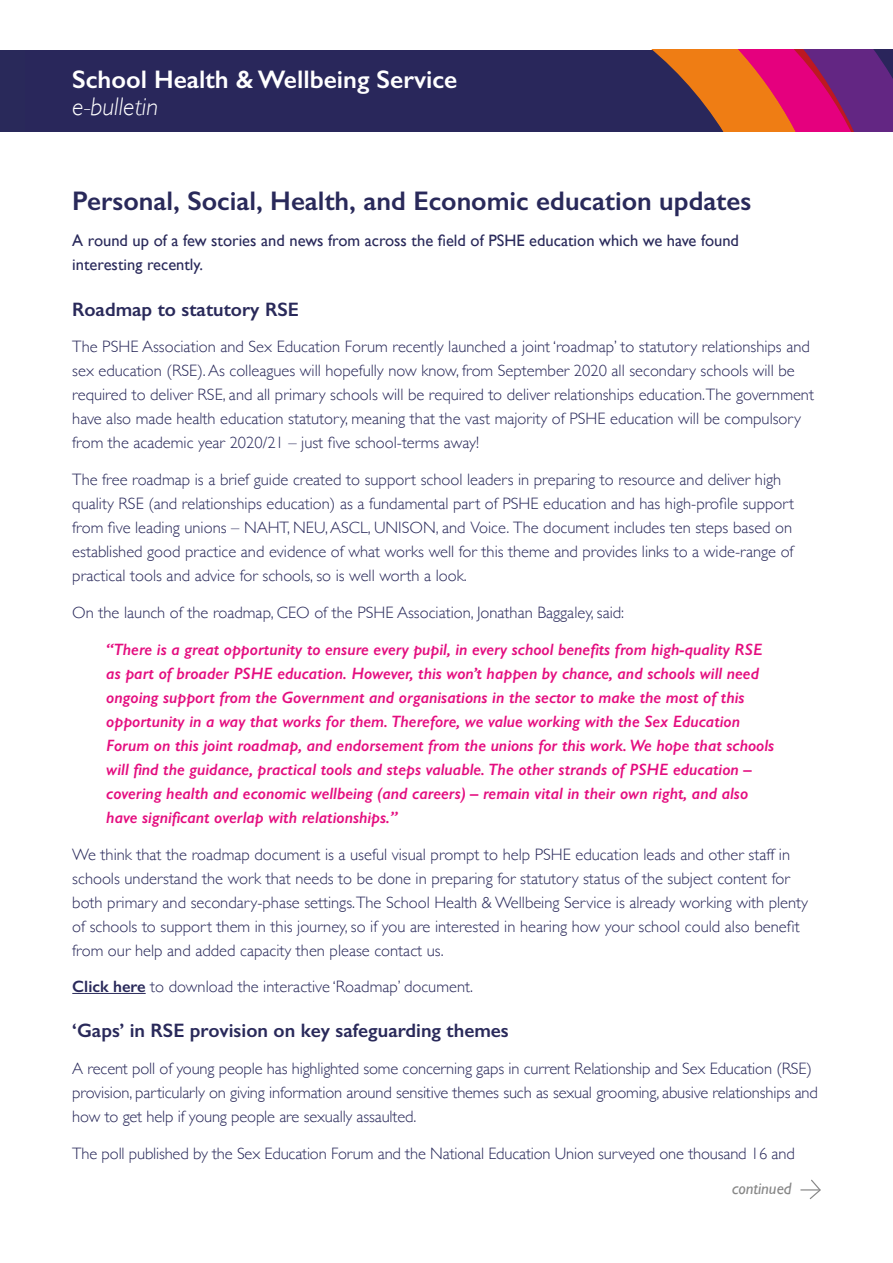
<style>
.page{position:relative;width:893px;height:1263px;background:#fff}
.page>*{position:absolute;margin:0;border:0;box-sizing:border-box;transform-origin:0 0}
.t1{font:600 27px "Gill Sans";color:#29295a}
.t2{font:600 25.5px "Gill Sans";color:#fff}
.t3{font:italic 300 25.5px "Gill Sans";color:#fff}
.t4{font:600 19.5px "Gill Sans";color:#29295a}
.t5{font:300 16.5px/24px "Gill Sans";color:#29295a}
.t6{font:italic 600 16.5px/24px "Gill Sans";color:#e40d7f}
.t7{font:16.5px/24px "Gill Sans";color:#29295a}
.t8{font:italic 16.5px "Gill Sans";color:#878787}
.s1{font-weight:600}
</style>
<div class="page">
<div style="left:0;top:50px;width:893px;height:82px;background:#29295a"></div>
<svg style="left:652px;top:50px;width:241px;height:82px"></svg>
<svg style="left:801px;top:1179px;width:20px;height:21px"></svg>
<hr style="left:72px;top:993px;width:74px;height:1px;background:#29295a">
<h2 class="t2" style="left:72px;top:64px;width:387px">School Health &amp; Wellbeing Service</h2>
<h2 class="t3" style="left:72px;top:92px;width:87px">e-bulletin</h2>
<h1 class="t1" style="left:72px;top:184px;width:681px">Personal, Social, Health, and Economic education updates</h1>
<p class="t7" style="left:72px;top:229px;width:668px">A round up of a few stories and news from across the field of PSHE education which we have found interesting recently.</p>
<p class="t4" style="left:72px;top:297px;width:228px">Roadmap to statutory RSE</p>
<p class="t5" style="left:72px;top:334px;width:743px">The PSHE Association and Sex Education Forum recently launched a joint ‘roadmap’ to statutory relationships and sex education (RSE). As colleagues will hopefully now know, from September 2020 all secondary schools will be required to deliver RSE, and all primary schools will be required to deliver relationships education.The government have also made health education statutory, meaning that the vast majority of PSHE education will be compulsory from the academic year 2020/21 – just five school-terms away!</p>
<p class="t5" style="left:72px;top:467px;width:723px">The free roadmap is a brief guide created to support school leaders in preparing to resource and deliver high quality RSE (and relationships education) as a fundamental part of PSHE education and has high-profile support from five leading unions – NAHT, NEU, ASCL, UNISON, and Voice. The document includes ten steps based on established good practice and evidence of what works well for this theme and provides links to a wide-range of practical tools and advice for schools, so is well worth a look.</p>
<p class="t5" style="left:72px;top:600px;width:553px">On the launch of the roadmap, CEO of the PSHE Association, Jonathan Baggaley, said:</p>
<p class="t6" style="left:106px;top:637px;width:669px">“There is a great opportunity to ensure every pupil, in every school benefits from high-quality RSE as part of broader PSHE education. However, this won’t happen by chance, and schools will need ongoing support from the Government and organisations in the sector to make the most of this opportunity in a way that works for them. Therefore, we value working with the Sex Education Forum on this joint roadmap, and endorsement from the unions for this work. We hope that schools will find the guidance, practical tools and steps valuable. The other strands of PSHE education – covering health and economic wellbeing (and careers) – remain vital in their own right, and also have significant overlap with relationships.”</p>
<p class="t5" style="left:72px;top:841px;width:737px">We think that the roadmap document is a useful visual prompt to help PSHE education leads and other staff in schools understand the work that needs to be done in preparing for statutory status of the subject content for both primary and secondary-phase settings.The School Health &amp; Wellbeing Service is already working with plenty of schools to support them in this journey, so if you are interested in hearing how your school could also benefit from our help and added capacity then please contact us.</p>
<p class="t5" style="left:72px;top:974px;width:402px"><span class="s1">Click here</span> to download the interactive ‘Roadmap’ document.</p>
<p class="t4" style="left:72px;top:1019px;width:438px">‘Gaps’ in RSE provision on key safeguarding themes</p>
<p class="t5" style="left:72px;top:1056px;width:747px">A recent poll of young people has highlighted some concerning gaps in current Relationship and Sex Education (RSE) provision, particularly on giving information around sensitive themes such as sexual grooming, abusive relationships and how to get help if young people are sexually assaulted.</p>
<p class="t5" style="left:72px;top:1141px;width:724px">The poll published by the Sex Education Forum and the National Education Union surveyed one thousand 16 and</p>
<p class="t8" style="left:732px;top:1179px;width:61px">continued</p>
</div>
